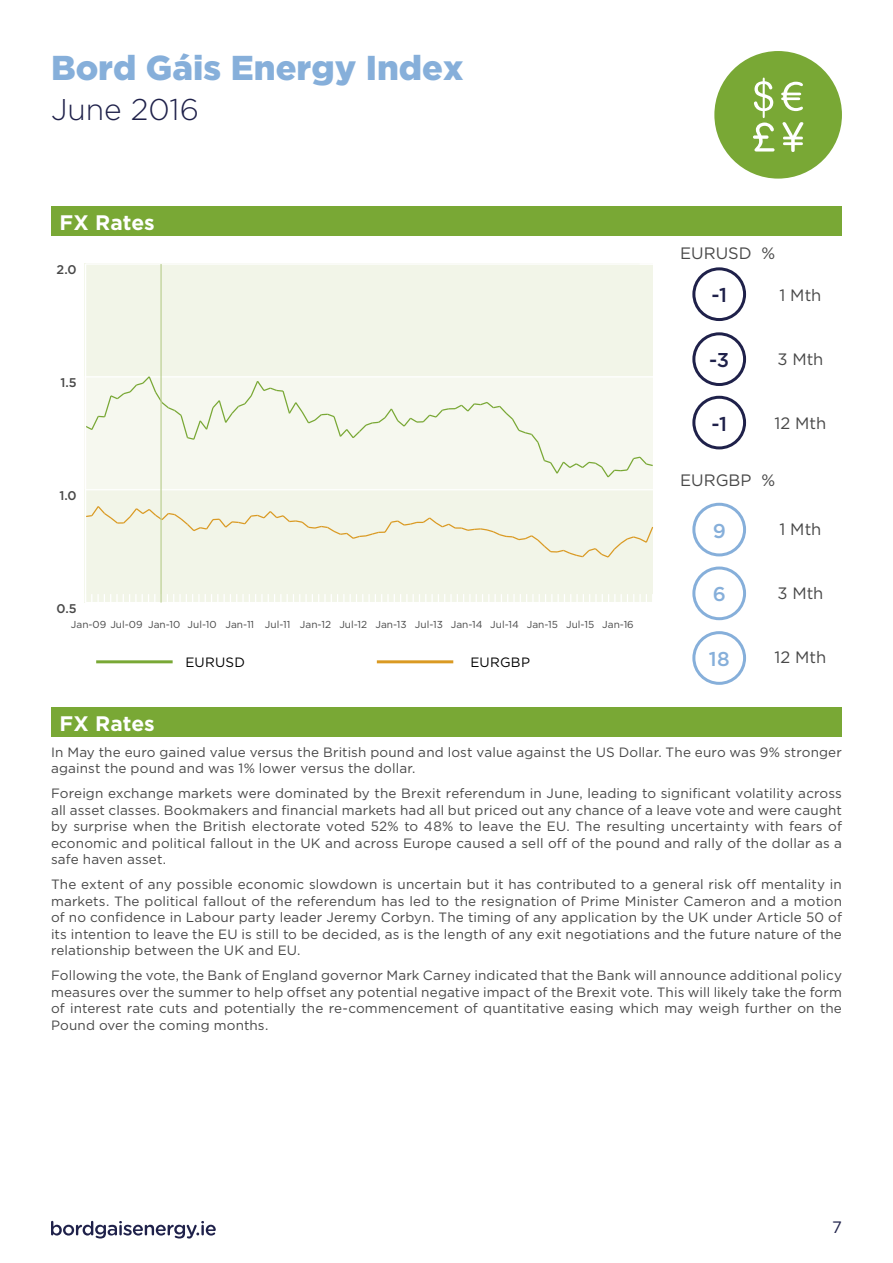
<style>
.page{position:relative;width:893px;height:1263px;background:#fff}
.page>*{position:absolute;margin:0;border:0;box-sizing:border-box;transform-origin:0 0}
.t1{font:900 34.5px "Gotham";color:#86afda}
.t2{font:300 30px "Gotham";color:#1f214a}
.t3{font:700 21px "Gotham";color:#fff}
.t4{font:500 19.95px "Gotham";color:#1f214a}
.t5{font:500 19.95px "Gotham";color:#86afda}
.t6{font:16.5px "Gotham";color:#484848}
.t7{font:16.5px "Gotham";color:#1f214a}
.t8{font:13.5px/16.5px "Gotham";letter-spacing:.01em;color:#484848;text-align:justify}
.t9{font:13.5px "Gotham";letter-spacing:.02em;color:#000}
.t10{font:500 12.6px "Gotham";color:#484848}
.t11{font:10.05px "Gotham";color:#484848}
</style>
<div class="page">
<svg style="left:51px;top:1221px;width:165px;height:17px"></svg>
<div style="left:84px;top:263px;width:569px;height:339px;background:#f2f5e8"></div>
<hr style="left:160px;top:264px;width:2px;height:338px;background:#bed196">
<hr style="left:85px;top:264px;width:1px;height:338px;background:#fff">
<div style="left:51px;top:707px;width:791px;height:30px;background:#79a835"></div>
<hr style="left:96px;top:660px;width:77px;height:3px;background:#79a835">
<hr style="left:377px;top:660px;width:76px;height:3px;background:#da9a23">
<div style="left:51px;top:206px;width:791px;height:30px;background:#79a835"></div>
<div style="left:714px;top:51px;width:128px;height:128px;background:#79a835;border-radius:50%"></div>
<svg style="left:781px;top:82px;width:22px;height:29px"></svg>
<svg style="left:753px;top:78px;width:21px;height:74px"></svg>
<svg style="left:782px;top:122px;width:21px;height:30px"></svg>
<div style="left:692px;top:267px;width:54px;height:54px;border:3px solid #1f214a;border-radius:50%"></div>
<div style="left:692px;top:332px;width:54px;height:54px;border:3px solid #1f214a;border-radius:50%"></div>
<div style="left:692px;top:396px;width:54px;height:53px;border:3px solid #1f214a;border-radius:50%"></div>
<div style="left:692px;top:631px;width:54px;height:54px;border:3px solid #86afda;border-radius:50%"></div>
<div style="left:692px;top:566px;width:54px;height:54px;border:3px solid #86afda;border-radius:50%"></div>
<div style="left:692px;top:503px;width:54px;height:53px;border:3px solid #86afda;border-radius:50%"></div>
<h1 class="t1" style="left:51px;top:47px;width:414px">Bord Gáis Energy Index</h1>
<h2 class="t2" style="left:51px;top:90px;width:149px">June 2016</h2>
<h3 class="t3" style="left:60px;top:210px;width:97px">FX Rates</h3>
<p class="t10" style="left:57px;top:261px;width:21px">2.0</p>
<p class="t10" style="left:60px;top:374px;width:18px">1.5</p>
<p class="t10" style="left:59px;top:487px;width:19px">1.0</p>
<p class="t10" style="left:57px;top:600px;width:22px">0.5</p>
<p class="t11" style="left:71px;top:618px;width:564px">Jan-09 Jul-09 Jan-10 Jul-10 Jan-11 Jul-11 Jan-12 Jul-12 Jan-13 Jul-13 Jan-14 Jul-14 Jan-15 Jul-15 Jan-16</p>
<h3 class="t3" style="left:60px;top:711px;width:97px">FX Rates</h3>
<p class="t9" style="left:185px;top:655px;width:61px">EURUSD</p>
<p class="t9" style="left:470px;top:655px;width:61px">EURGBP</p>
<p class="t6" style="left:680px;top:244px;width:97px">EURUSD %</p>
<h3 class="t4" style="left:711px;top:282px;width:17px">-1</h3>
<p class="t6" style="left:779px;top:286px;width:43px">1 Mth</p>
<h3 class="t4" style="left:709px;top:347px;width:21px">-3</h3>
<p class="t6" style="left:777px;top:350px;width:48px">3 Mth</p>
<h3 class="t4" style="left:711px;top:410px;width:17px">-1</h3>
<p class="t6" style="left:774px;top:414px;width:53px">12 Mth</p>
<p class="t6" style="left:680px;top:471px;width:97px">EURGBP %</p>
<h3 class="t5" style="left:713px;top:517px;width:15px">9</h3>
<p class="t6" style="left:779px;top:520px;width:43px">1 Mth</p>
<h3 class="t5" style="left:713px;top:581px;width:15px">6</h3>
<p class="t6" style="left:777px;top:584px;width:48px">3 Mth</p>
<h3 class="t5" style="left:709px;top:646px;width:22px">18</h3>
<p class="t6" style="left:774px;top:648px;width:53px">12 Mth</p>
<p class="t8" style="left:51px;top:743px;width:792px">In May the euro gained value versus the British pound and lost value against the US Dollar. The euro was 9% stronger against the pound and was 1% lower versus the dollar.</p>
<p class="t8" style="left:51px;top:785px;width:792px">Foreign exchange markets were dominated by the Brexit referendum in June, leading to significant volatility across all asset classes. Bookmakers and financial markets had all but priced out any chance of a leave vote and were caught by surprise when the British electorate voted 52% to 48% to leave the EU. The resulting uncertainty with fears of economic and political fallout in the UK and across Europe caused a sell off of the pound and rally of the dollar as a safe haven asset.</p>
<p class="t8" style="left:51px;top:876px;width:792px">The extent of any possible economic slowdown is uncertain but it has contributed to a general risk off mentality in markets. The political fallout of the referendum has led to the resignation of Prime Minister Cameron and a motion of no confidence in Labour party leader Jeremy Corbyn. The timing of any application by the UK under Article 50 of its intention to leave the EU is still to be decided, as is the length of any exit negotiations and the future nature of the relationship between the UK and EU.</p>
<p class="t8" style="left:51px;top:967px;width:792px">Following the vote, the Bank of England governor Mark Carney indicated that the Bank will announce additional policy measures over the summer to help offset any potential negative impact of the Brexit vote. This will likely take the form of interest rate cuts and potentially the re-commencement of quantitative easing which may weigh further on the Pound over the coming months.</p>
<p class="t7" style="left:832px;top:1218px;width:11px">7</p>
</div>
